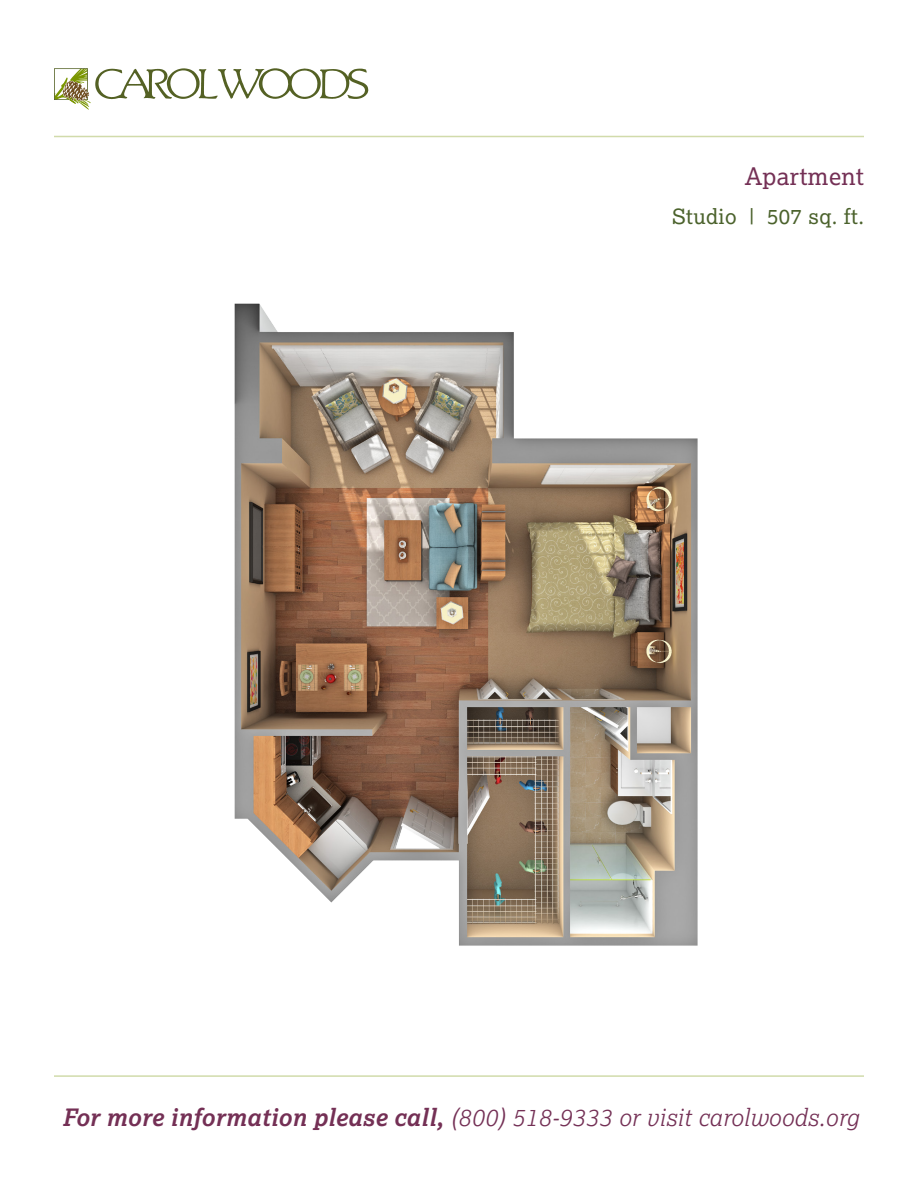
<style>
.page{position:relative;width:918px;height:1188px;background:#fff}
.page>*{position:absolute;margin:0;border:0;box-sizing:border-box;transform-origin:0 0}
.t1{font:italic 300 24px "Lexia";letter-spacing:.01em;color:#743055}
.t2{font:24px "Lexia";letter-spacing:.02em;color:#743055}
.t3{font:21px "Lexia";letter-spacing:.02em;color:#4b622c}
.s1{font-weight:700}
</style>
<div class="page">
<svg style="left:54px;top:68px;width:315px;height:42px"></svg>
<hr style="left:54px;top:136px;width:810px;height:1px;background:#d1dbab">
<hr style="left:54px;top:1075px;width:810px;height:2px;background:#d1dbab">
<img style="left:234px;top:303px;width:464px;height:643px">
<p class="t2" style="left:745px;top:161px;width:121px">Apartment</p>
<p class="t3" style="left:672px;top:203px;width:193px">Studio | 507 sq. ft.</p>
<p class="t1" style="left:63px;top:1102px;width:798px"><span class="s1">For more information please call,</span> (800) 518-9333 or visit carolwoods.org</p>
</div>
